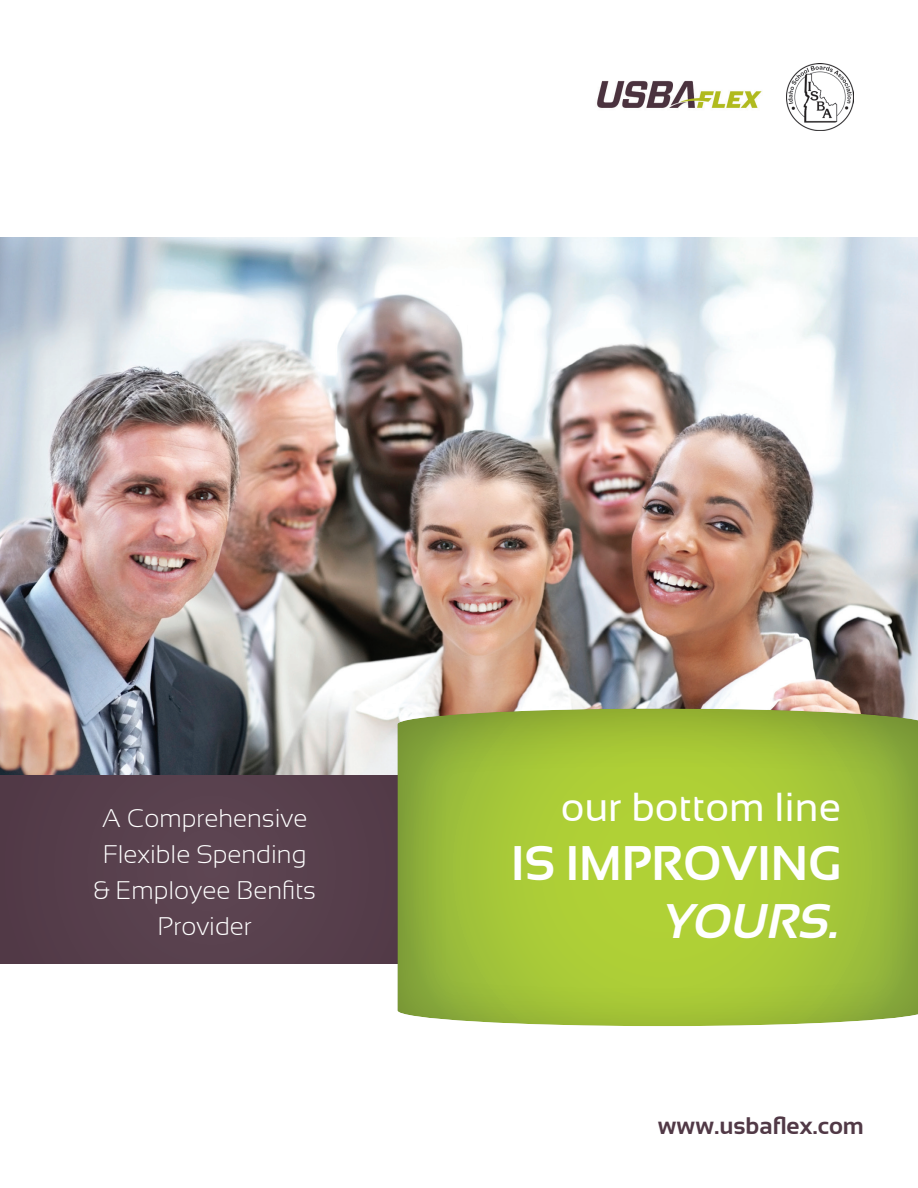
<style>
.page{position:relative;width:918px;height:1188px;background:#fff}
.page>*{position:absolute;margin:0;border:0;box-sizing:border-box;transform-origin:0 0}
.TITLE_1{font:700 48.6px/58.3px "Sansation";color:#fff;text-align:right}
.TITLE_1-2{font:40.5px "Sansation";color:#fff}
.SUB_TITLE_6{font:300 25.5px "Sansation";color:#fff}
.WEBSITE{font:700 24px "Sansation";color:#513946}
.s1{font-style:italic}
</style>
<div class="page">
<img style="left:0;top:238px;width:918px;height:537px">
<div style="left:0;top:775px;width:422px;height:189px;background:#57404c"></div>
<div style="left:395px;top:707px;width:523px;height:320px;background:#231f20;opacity:.25"></div>
<img style="left:786px;top:63px;width:68px;height:67px">
<img style="left:597px;top:80px;width:165px;height:28px">
<p class="SUB_TITLE_6" style="left:102px;top:804px;width:207px">A Comprehensive</p>
<p class="SUB_TITLE_6" style="left:103px;top:840px;width:205px">Flexible Spending</p>
<p class="SUB_TITLE_6" style="left:94px;top:876px;width:224px">&amp; Employee Benfits</p>
<p class="SUB_TITLE_6" style="left:158px;top:912px;width:95px">Provider</p>
<p class="TITLE_1-2" style="left:561px;top:785px;width:282px">our bottom line</p>
<p class="TITLE_1" style="left:511px;top:834px;width:331px">IS IMPROVING<br><span class="s1">YOURS.</span></p>
<p class="WEBSITE" style="left:658px;top:1112px;width:208px">www.usbaflex.com</p>
</div>
